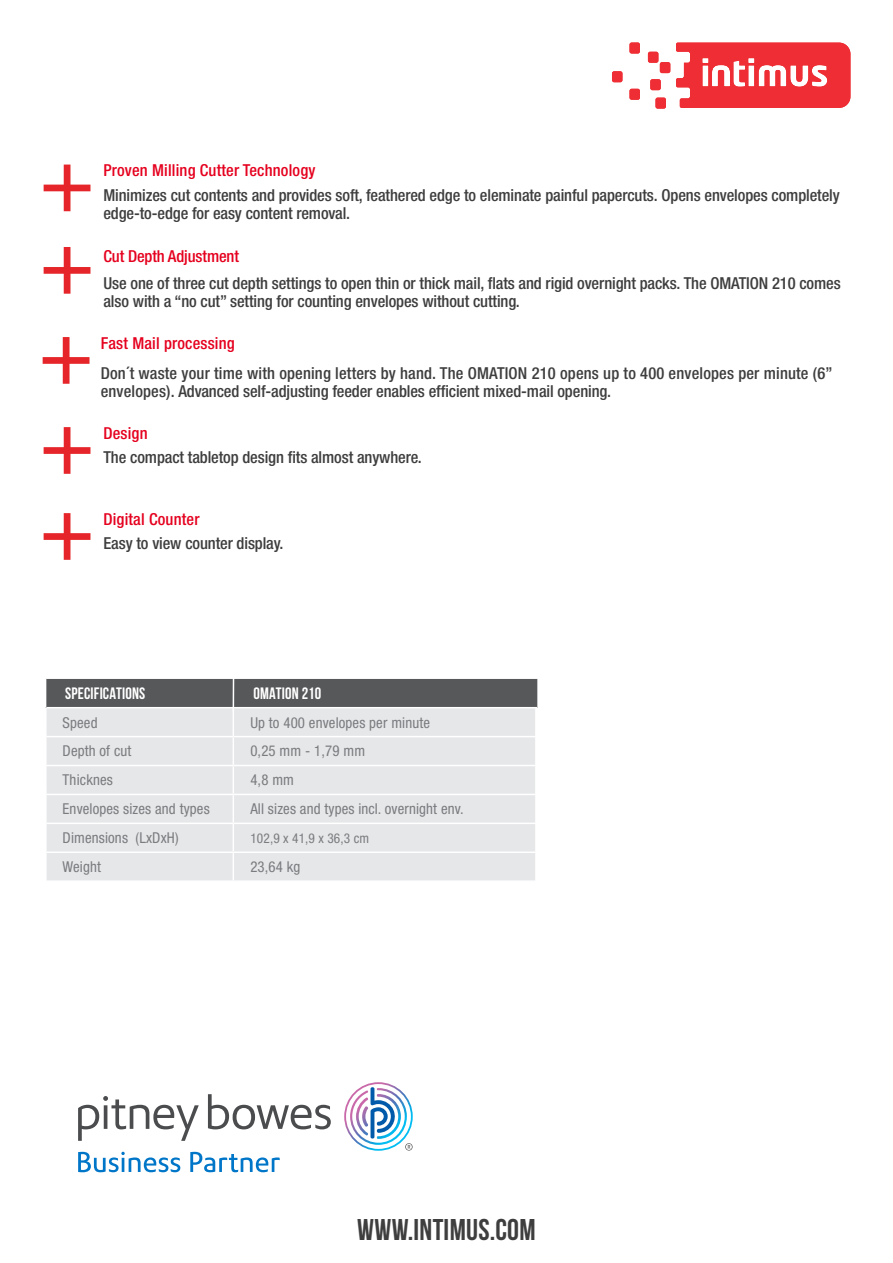
<style>
.page{position:relative;width:893px;height:1263px;background:#fff}
.page>*{position:absolute;margin:0;border:0;box-sizing:border-box;transform-origin:0 0}
.t1{font:700 30px "Bebas Neue";letter-spacing:.01em;color:#3e3e3f}
.Listado{font:500 condensed 16.5px/18px "Helvetica Neue LT Std";letter-spacing:-.005em;color:#3e3e3f}
.Listado-2{font:500 condensed 16.5px "Helvetica Neue LT Std";letter-spacing:.01em;color:#e5001e}
.t2{font:700 16.5px "Bebas Neue";letter-spacing:.01em;color:#fff}
.t3{font:condensed 15px "Helvetica Neue LT Std";letter-spacing:.01em;color:#7a7c7f}
.t4{font:condensed 13.5px "Helvetica Neue LT Std";letter-spacing:.01em;color:#7a7c7f}
</style>
<div class="page">
<svg style="left:612px;top:43px;width:238px;height:66px"></svg>
<svg style="left:44px;top:165px;width:46px;height:46px"></svg>
<svg style="left:44px;top:247px;width:46px;height:47px"></svg>
<svg style="left:43px;top:337px;width:47px;height:47px"></svg>
<div style="left:46px;top:678px;width:489px;height:203px;background:#e6e7e9"></div>
<div style="left:46px;top:678px;width:492px;height:30px;background:#57585a"></div>
<hr style="left:45px;top:677px;width:188px;height:2px;background:#fff">
<hr style="left:233px;top:677px;width:306px;height:2px;background:#fff">
<hr style="left:537px;top:679px;width:2px;height:29px;background:#fff">
<hr style="left:46px;top:707px;width:187px;height:1px;background:#fff">
<hr style="left:233px;top:707px;width:304px;height:1px;background:#fff">
<hr style="left:46px;top:736px;width:187px;height:1px;background:#fff">
<hr style="left:233px;top:736px;width:304px;height:1px;background:#fff">
<hr style="left:46px;top:765px;width:187px;height:1px;background:#fff">
<hr style="left:233px;top:765px;width:304px;height:1px;background:#fff">
<hr style="left:46px;top:794px;width:187px;height:1px;background:#fff">
<hr style="left:233px;top:794px;width:304px;height:1px;background:#fff">
<hr style="left:46px;top:823px;width:187px;height:1px;background:#fff">
<hr style="left:233px;top:823px;width:304px;height:1px;background:#fff">
<hr style="left:46px;top:851px;width:187px;height:2px;background:#fff">
<hr style="left:233px;top:851px;width:304px;height:2px;background:#fff">
<hr style="left:45px;top:880px;width:188px;height:2px;background:#fff">
<hr style="left:233px;top:880px;width:306px;height:2px;background:#fff">
<svg style="left:233px;top:711px;width:1px;height:169px"></svg>
<hr style="left:233px;top:675px;width:1px;height:36px;background:#fff">
<svg style="left:78px;top:1152px;width:102px;height:20px"></svg>
<svg style="left:190px;top:1152px;width:90px;height:20px"></svg>
<svg style="left:78px;top:1094px;width:253px;height:47px"></svg>
<svg style="left:344px;top:1082px;width:69px;height:69px"></svg>
<svg style="left:44px;top:513px;width:46px;height:47px"></svg>
<svg style="left:44px;top:427px;width:46px;height:47px"></svg>
<p class="Listado-2" style="left:103px;top:160px;width:213px">Proven Milling Cutter Technology</p>
<p class="Listado" style="left:103px;top:186px;width:738px">Minimizes cut contents and provides soft, feathered edge to eleminate painful papercuts. Opens envelopes completely edge-to-edge for easy content removal.</p>
<p class="Listado-2" style="left:103px;top:247px;width:137px">Cut Depth Adjustment</p>
<p class="Listado" style="left:103px;top:274px;width:739px">Use one of three cut depth settings to open thin or thick mail, flats and rigid overnight packs. The OMATION 210 comes also with a “no cut” setting for counting envelopes without cutting.</p>
<p class="Listado-2" style="left:101px;top:333px;width:136px">Fast Mail processing</p>
<p class="Listado" style="left:101px;top:364px;width:733px">Don´t waste your time with opening letters by hand. The OMATION 210 opens up to 400 envelopes per minute (6” envelopes). Advanced self-adjusting feeder enables efficient mixed-mail opening.</p>
<p class="Listado-2" style="left:103px;top:423px;width:46px">Design</p>
<p class="Listado" style="left:103px;top:448px;width:320px">The compact tabletop design fits almost anywhere.</p>
<p class="Listado-2" style="left:103px;top:509px;width:98px">Digital Counter</p>
<p class="Listado" style="left:103px;top:534px;width:181px">Easy to view counter display.</p>
<p class="t2" style="left:65px;top:684px;width:82px">SPECIFICATIONS</p>
<p class="t2" style="left:253px;top:684px;width:69px">OMATION 210</p>
<p class="t3" style="left:63px;top:713px;width:36px">Speed</p>
<p class="t3" style="left:250px;top:713px;width:181px">Up to 400 envelopes per minute</p>
<p class="t3" style="left:63px;top:742px;width:70px">Depth of cut</p>
<p class="t3" style="left:250px;top:742px;width:116px">0,25 mm - 1,79 mm</p>
<p class="t3" style="left:63px;top:771px;width:52px">Thicknes</p>
<p class="t3" style="left:250px;top:771px;width:45px">4,8 mm</p>
<p class="t3" style="left:63px;top:800px;width:149px">Envelopes sizes and types</p>
<p class="t3" style="left:250px;top:800px;width:215px">All sizes and types incl. overnight env.</p>
<p class="t3" style="left:63px;top:829px;width:117px">Dimensions (LxDxH)</p>
<p class="t4" style="left:250px;top:830px;width:120px">102,9 x 41,9 x 36,3 cm</p>
<p class="t3" style="left:63px;top:858px;width:40px">Weight</p>
<p class="t3" style="left:250px;top:858px;width:52px">23,64 kg</p>
<p class="t1" style="left:357px;top:1213px;width:180px">WWW.INTIMUS.COM</p>
</div>
